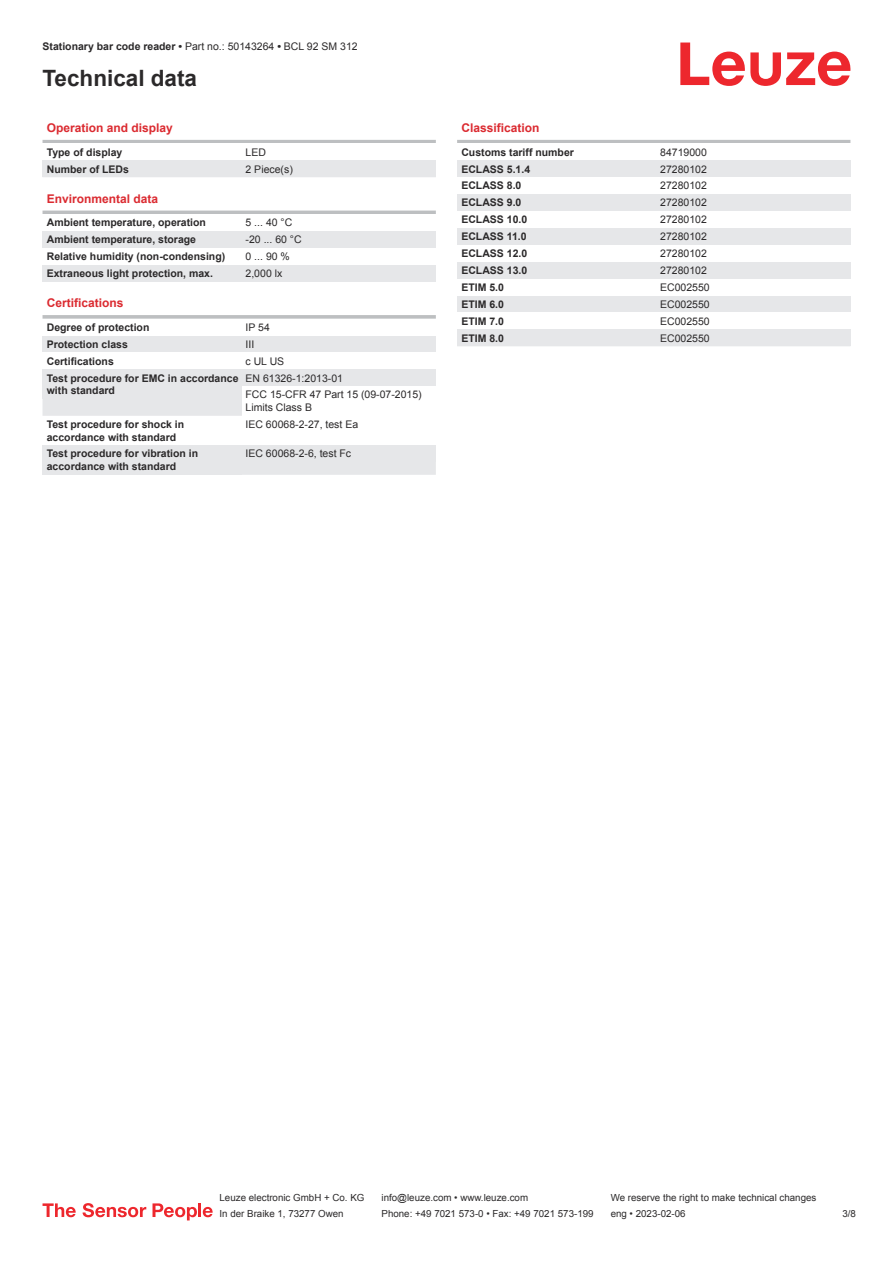
<style>
.page{position:relative;width:893px;height:1263px;background:#fff}
.page>*{position:absolute;margin:0;border:0;box-sizing:border-box;transform-origin:0 0}
.t1{font:700 22.5px "Arial";color:#2b292a}
.t2{font:700 12px "Arial";color:#db2a30}
.t3{font:700 10.5px/12.6px "Arial";color:#2b292a}
.t4{font:10.5px/17px "Arial";color:#2b292a}
.t5{font:9.75px "Arial";color:#2b292a}
.s1{font-weight:700}
</style>
<div class="page">
<svg style="left:680px;top:43px;width:170px;height:43px"></svg>
<svg style="left:43px;top:399px;width:393px;height:76px;fill:#e6e7e9"></svg>
<hr style="left:43px;top:140px;width:393px;height:3px;background:#bdbfc1">
<div style="left:43px;top:160px;width:199px;height:17px;background:#e6e7e9"></div>
<div style="left:242px;top:160px;width:194px;height:17px;background:#e6e7e9"></div>
<hr style="left:43px;top:211px;width:393px;height:3px;background:#bdbfc1">
<div style="left:43px;top:231px;width:199px;height:17px;background:#e6e7e9"></div>
<div style="left:242px;top:231px;width:194px;height:17px;background:#e6e7e9"></div>
<div style="left:43px;top:265px;width:199px;height:17px;background:#e6e7e9"></div>
<div style="left:242px;top:265px;width:194px;height:17px;background:#e6e7e9"></div>
<svg style="left:43px;top:315px;width:393px;height:4px;background:#c3c5c7"></svg>
<div style="left:43px;top:336px;width:199px;height:16px;background:#e6e7e9"></div>
<div style="left:242px;top:336px;width:194px;height:16px;background:#e6e7e9"></div>
<div style="left:43px;top:369px;width:199px;height:30px;background:#e6e7e9"></div>
<div style="left:242px;top:369px;width:194px;height:17px;background:#e6e7e9"></div>
<div style="left:242px;top:386px;width:194px;height:30px;background:#fff"></div>
<div style="left:43px;top:416px;width:199px;height:29px;background:#fff"></div>
<div style="left:242px;top:416px;width:194px;height:17px;background:#fff"></div>
<div style="left:43px;top:445px;width:199px;height:30px;background:#e6e7e9"></div>
<div style="left:242px;top:445px;width:194px;height:17px;background:#e6e7e9"></div>
<hr style="left:457px;top:140px;width:393px;height:3px;background:#bdbfc1">
<div style="left:457px;top:160px;width:200px;height:17px;background:#e6e7e9"></div>
<div style="left:657px;top:160px;width:193px;height:17px;background:#e6e7e9"></div>
<div style="left:457px;top:194px;width:200px;height:17px;background:#e6e7e9"></div>
<div style="left:657px;top:194px;width:193px;height:17px;background:#e6e7e9"></div>
<div style="left:457px;top:228px;width:200px;height:17px;background:#e6e7e9"></div>
<div style="left:657px;top:228px;width:193px;height:17px;background:#e6e7e9"></div>
<div style="left:457px;top:262px;width:200px;height:17px;background:#e6e7e9"></div>
<div style="left:657px;top:262px;width:193px;height:17px;background:#e6e7e9"></div>
<div style="left:457px;top:296px;width:200px;height:16px;background:#e6e7e9"></div>
<div style="left:657px;top:296px;width:193px;height:16px;background:#e6e7e9"></div>
<div style="left:457px;top:329px;width:200px;height:17px;background:#e6e7e9"></div>
<div style="left:657px;top:329px;width:193px;height:17px;background:#e6e7e9"></div>
<svg style="left:43px;top:1203px;width:33px;height:14px"></svg>
<svg style="left:83px;top:1203px;width:63px;height:14px"></svg>
<svg style="left:153px;top:1203px;width:44px;height:17px"></svg>
<hr style="left:198px;top:1203px;width:3px;height:14px;background:#ed272d">
<svg style="left:203px;top:1207px;width:10px;height:10px"></svg>
<p class="t4" style="left:43px;top:39px;width:317px"><span class="s1">Stationary bar code reader •</span> Part no.: 50143264 <span class="s1">•</span> BCL 92 SM 312</p>
<h1 class="t1" style="left:43px;top:70px;width:156px">Technical data</h1>
<p class="t2" style="left:47px;top:123px;width:128px">Operation and display</p>
<p class="t3" style="left:47px;top:147px;width:77px">Type of display</p>
<p class="t4" style="left:246px;top:144px;width:22px">LED</p>
<p class="t3" style="left:47px;top:164px;width:84px">Number of LEDs</p>
<p class="t4" style="left:246px;top:161px;width:49px">2 Piece(s)</p>
<p class="t2" style="left:47px;top:194px;width:113px">Environmental data</p>
<p class="t3" style="left:47px;top:217px;width:161px">Ambient temperature, operation</p>
<p class="t4" style="left:246px;top:215px;width:48px">5 ... 40 °C</p>
<p class="t3" style="left:47px;top:234px;width:151px">Ambient temperature, storage</p>
<p class="t4" style="left:246px;top:232px;width:58px">-20 ... 60 °C</p>
<p class="t3" style="left:47px;top:251px;width:180px">Relative humidity (non-condensing)</p>
<p class="t4" style="left:246px;top:249px;width:46px">0 ... 90 %</p>
<p class="t3" style="left:47px;top:268px;width:168px">Extraneous light protection, max.</p>
<p class="t4" style="left:246px;top:266px;width:38px">2,000 lx</p>
<p class="t2" style="left:47px;top:299px;width:78px">Certifications</p>
<p class="t3" style="left:47px;top:322px;width:104px">Degree of protection</p>
<p class="t4" style="left:246px;top:320px;width:26px">IP 54</p>
<p class="t3" style="left:47px;top:339px;width:83px">Protection class</p>
<p class="t4" style="left:246px;top:337px;width:10px">III</p>
<p class="t3" style="left:47px;top:356px;width:69px">Certifications</p>
<p class="t4" style="left:246px;top:353px;width:40px">c UL US</p>
<p class="t3" style="left:47px;top:373px;width:193px">Test procedure for EMC in accordance with standard</p>
<p class="t4" style="left:246px;top:370px;width:178px">EN 61326-1:2013-01<br>FCC 15-CFR 47 Part 15 (09-07-2015)</p>
<p class="t4" style="left:246px;top:400px;width:68px">Limits Class B</p>
<p class="t3" style="left:47px;top:419px;width:139px">Test procedure for shock in accordance with standard</p>
<p class="t4" style="left:246px;top:417px;width:114px">IEC 60068-2-27, test Ea</p>
<p class="t3" style="left:47px;top:448px;width:153px">Test procedure for vibration in accordance with standard</p>
<p class="t4" style="left:246px;top:446px;width:107px">IEC 60068-2-6, test Fc</p>
<p class="t2" style="left:461px;top:123px;width:80px">Classification</p>
<p class="t3" style="left:461px;top:147px;width:114px">Customs tariff number</p>
<p class="t4" style="left:660px;top:144px;width:48px">84719000</p>
<p class="t3" style="left:461px;top:164px;width:70px">ECLASS 5.1.4</p>
<p class="t4" style="left:660px;top:161px;width:48px">27280102</p>
<p class="t3" style="left:461px;top:180px;width:62px">ECLASS 8.0</p>
<p class="t4" style="left:660px;top:178px;width:48px">27280102</p>
<p class="t3" style="left:461px;top:197px;width:62px">ECLASS 9.0</p>
<p class="t4" style="left:660px;top:195px;width:48px">27280102</p>
<p class="t3" style="left:461px;top:214px;width:67px">ECLASS 10.0</p>
<p class="t4" style="left:660px;top:212px;width:48px">27280102</p>
<p class="t3" style="left:461px;top:231px;width:67px">ECLASS 11.0</p>
<p class="t4" style="left:660px;top:229px;width:48px">27280102</p>
<p class="t3" style="left:461px;top:248px;width:67px">ECLASS 12.0</p>
<p class="t4" style="left:660px;top:246px;width:48px">27280102</p>
<p class="t3" style="left:461px;top:265px;width:67px">ECLASS 13.0</p>
<p class="t4" style="left:660px;top:263px;width:48px">27280102</p>
<p class="t3" style="left:461px;top:282px;width:44px">ETIM 5.0</p>
<p class="t4" style="left:660px;top:280px;width:51px">EC002550</p>
<p class="t3" style="left:461px;top:299px;width:44px">ETIM 6.0</p>
<p class="t4" style="left:660px;top:297px;width:51px">EC002550</p>
<p class="t3" style="left:461px;top:316px;width:44px">ETIM 7.0</p>
<p class="t4" style="left:660px;top:313px;width:51px">EC002550</p>
<p class="t3" style="left:461px;top:333px;width:44px">ETIM 8.0</p>
<p class="t4" style="left:660px;top:330px;width:51px">EC002550</p>
<p class="t5" style="left:220px;top:1194px;width:146px">Leuze electronic GmbH + Co. KG</p>
<p class="t5" style="left:381px;top:1194px;width:148px">info@leuze.com • www.leuze.com</p>
<p class="t5" style="left:611px;top:1194px;width:207px">We reserve the right to make technical changes</p>
<p class="t5" style="left:220px;top:1210px;width:126px">In der Braike 1, 73277 Owen</p>
<p class="t5" style="left:381px;top:1210px;width:214px">Phone: +49 7021 573-0 • Fax: +49 7021 573-199</p>
<p class="t5" style="left:611px;top:1210px;width:76px">eng • 2023-02-06</p>
<p class="t5" style="left:842px;top:1210px;width:15px">3 /8</p>
</div>
